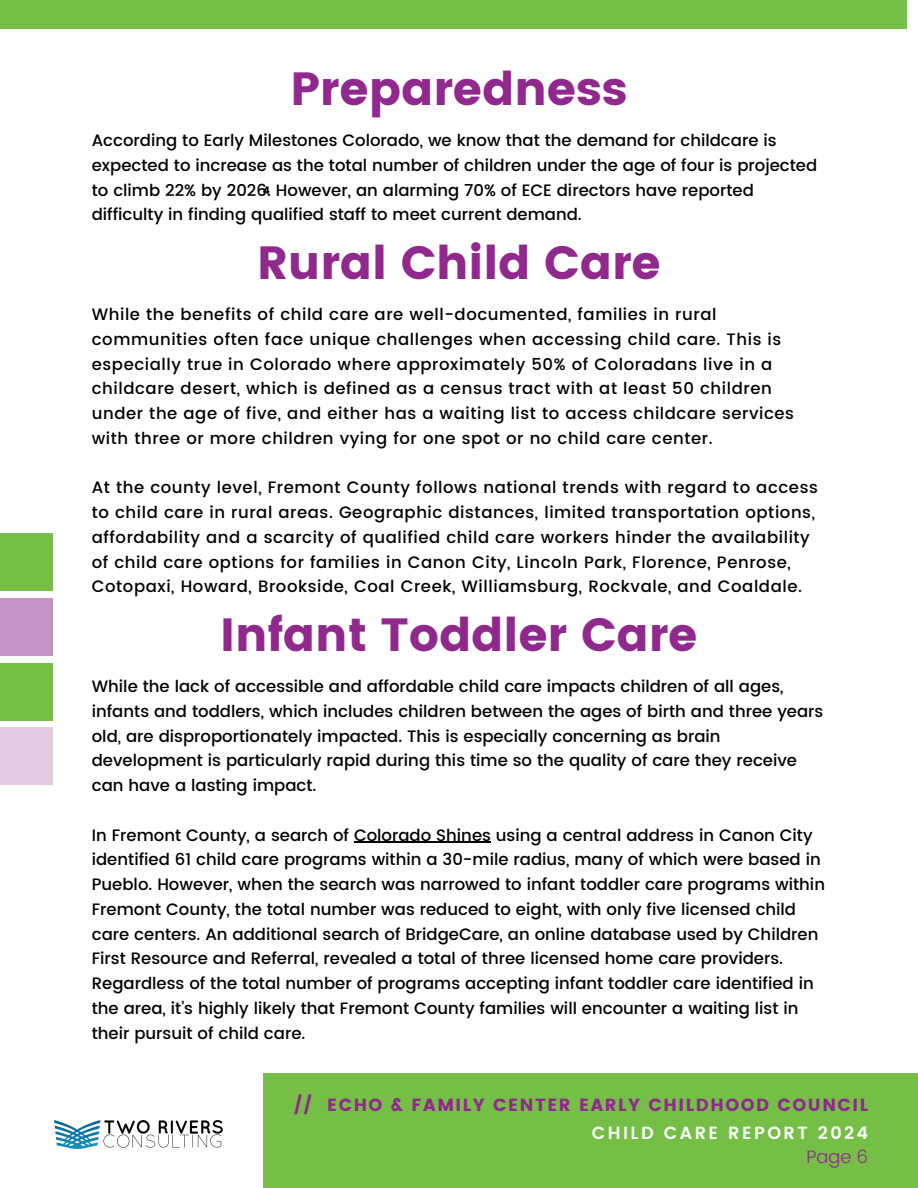
<style>
.page{position:relative;width:918px;height:1188px;background:#fff}
.page>*{position:absolute;margin:0;border:0;box-sizing:border-box;transform-origin:0 0}
.t1{font:46.5px "Poppins";letter-spacing:-.005em;color:#91288e}
.t2{font:300 18px "Poppins";color:#91288e}
.t3{font:17.55px "Poppins";letter-spacing:.09em;color:#91288e}
.t4{font:600 17.55px "Poppins";letter-spacing:.135em;color:#fcfefb}
.t5{font:500 16.5px/24.8px "Poppins";color:#000}
.t6{font:500 16.5px/24.8px "Poppins";letter-spacing:.035em;color:#000}
.t7{font:10.5px "Poppins";color:#000}
</style>
<div class="page">
<div style="left:263px;top:1073px;width:655px;height:115px;background:#75bf46"></div>
<div style="left:0;top:0;width:907px;height:29px;background:#75bf46"></div>
<div style="left:0;top:727px;width:53px;height:58px;background:#e3cae2"></div>
<div style="left:0;top:663px;width:53px;height:57px;background:#75bf46"></div>
<div style="left:0;top:598px;width:53px;height:58px;background:#c692c5"></div>
<div style="left:0;top:533px;width:53px;height:58px;background:#75bf46"></div>
<hr style="left:354px;top:842px;width:137px;height:1px;background:#000">
<img style="left:54px;top:1120px;width:169px;height:29px">
<h3 class="t1" style="left:290px;top:62px;width:339px">Preparedness</h3>
<h1 class="t5" style="left:92px;top:128px;width:727px">According to Early Milestones Colorado, we know that the demand for childcare is expected to increase as the total number of children under the age of four is projected to climb 22% by 2026. However, an alarming 70% of ECE directors have reported difficulty in finding qualified staff to meet current demand.</h1>
<h2 class="t7" style="left:263px;top:185px;width:9px">4</h2>
<h1 class="t1" style="left:257px;top:236px;width:405px">Rural Child Care</h1>
<h3 class="t6" style="left:92px;top:302px;width:704px">While the benefits of child care are well-documented, families in rural communities often face unique challenges when accessing child care. This is especially true in Colorado where approximately 50% of Coloradans live in a childcare desert, which is defined as a census tract with at least 50 children under the age of five, and either has a waiting list to access childcare services with three or more children vying for one spot or no child care center.</h3>
<p class="t6" style="left:92px;top:475px;width:728px">At the county level, Fremont County follows national trends with regard to access to child care in rural areas. Geographic distances, limited transportation options, affordability and a scarcity of qualified child care workers hinder the availability of child care options for families in Canon City, Lincoln Park, Florence, Penrose, Cotopaxi, Howard, Brookside, Coal Creek, Williamsburg, Rockvale, and Coaldale.</p>
<h1 class="t1" style="left:220px;top:608px;width:479px">Infant Toddler Care</h1>
<h3 class="t5" style="left:92px;top:674px;width:733px">While the lack of accessible and affordable child care impacts children of all ages, infants and toddlers, which includes children between the ages of birth and three years old, are disproportionately impacted. This is especially concerning as brain development is particularly rapid during this time so the quality of care they receive can have a lasting impact.</h3>
<h3 class="t5" style="left:92px;top:823px;width:735px">In Fremont County, a search of Colorado Shines using a central address in Canon City identified 61 child care programs within a 30-mile radius, many of which were based in Pueblo. However, when the search was narrowed to infant toddler care programs within Fremont County, the total number was reduced to eight, with only five licensed child care centers. An additional search of BridgeCare, an online database used by Children First Resource and Referral, revealed a total of three licensed home care providers.<br>Regardless of the total number of programs accepting infant toddler care identified in the area, it’s highly likely that Fremont County families will encounter a waiting list in their pursuit of child care.</h3>
<h3 class="t3" style="left:294px;top:1094px;width:576px">// ECHO &amp; FAMILY CENTER EARLY CHILDHOOD COUNCIL</h3>
<p class="t2" style="left:806px;top:1146px;width:63px">Page 6</p>
<p class="t4" style="left:592px;top:1122px;width:278px">CHILD CARE REPORT 2024</p>
</div>
